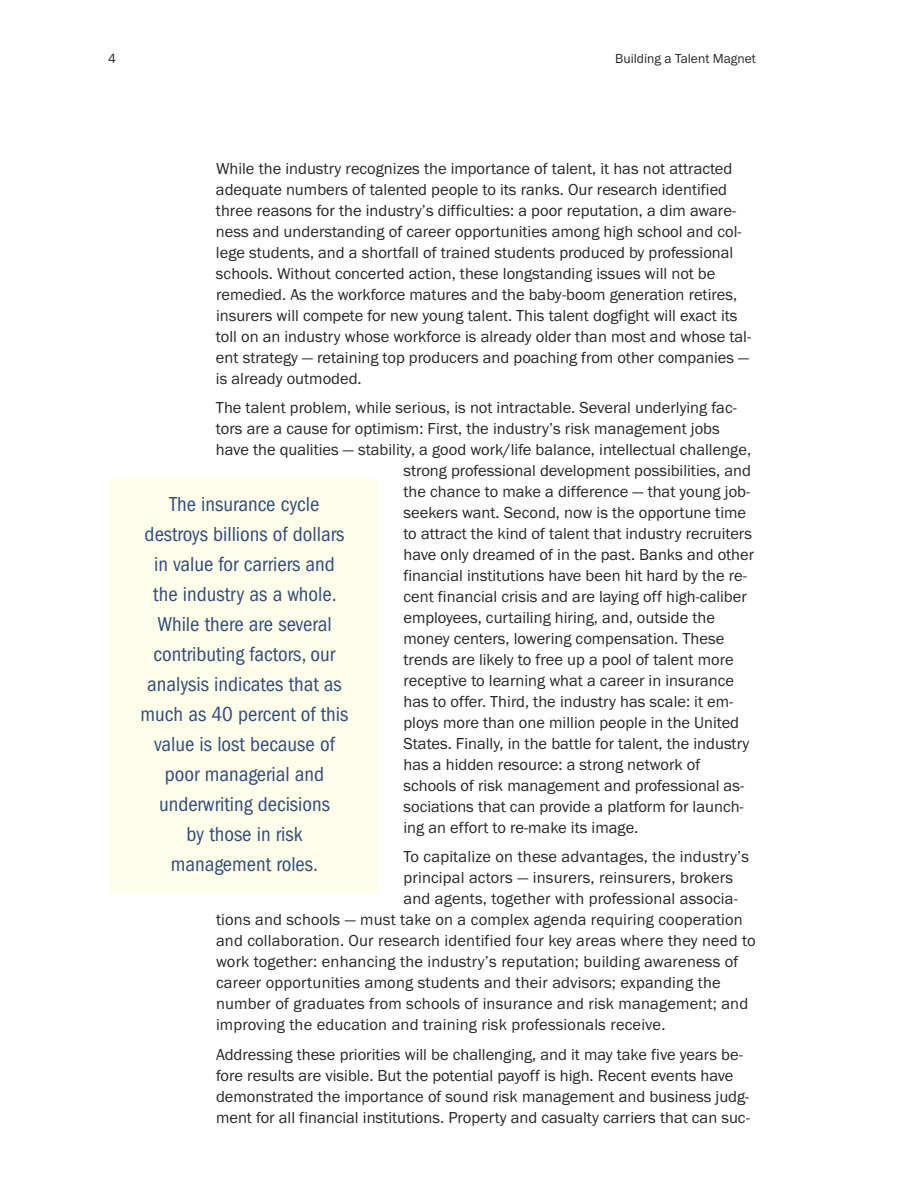
<style>
.page{position:relative;width:918px;height:1188px;background:#fff}
.page>*{position:absolute;margin:0;border:0;box-sizing:border-box;transform-origin:0 0}
.t1{font:condensed 21px/30px "Franklin Gothic";color:#324d7c;text-align:center}
.t2{font:16.5px/21px "Franklin Gothic";color:#272627}
.t3{font:13.5px "Franklin Gothic";color:#272627}
</style>
<div class="page">
<div style="left:110px;top:479px;width:270px;height:413px;background:#fffeea"></div>
<p class="t3" style="left:108px;top:51px;width:9px">4</p>
<p class="t3" style="left:615px;top:51px;width:142px">Building a Talent Magnet</p>
<p class="t2" style="left:216px;top:157px;width:537px">While the industry recognizes the importance of talent, it has not attracted adequate numbers of talented people to its ranks. Our research identified three reasons for the industry’s difficulties: a poor reputation, a dim aware&shy;ness and understanding of career opportunities among high school and col&shy;lege students, and a shortfall of trained students produced by professional schools. Without concerted action, these longstanding issues will not be remedied. As the workforce matures and the baby-boom generation retires, insurers will compete for new young talent. This talent dogfight will exact its toll on an industry whose workforce is already older than most and whose tal&shy;ent strategy — retaining top producers and poaching from other companies — is already outmoded.</p>
<p class="t2" style="left:216px;top:397px;width:522px">The talent problem, while serious, is not intractable. Several underlying fac-</p>
<p class="t2" style="left:216px;top:418px;width:505px">tors are a cause for optimism: First, the industry’s risk management jobs</p>
<p class="t2" style="left:216px;top:439px;width:537px">have the qualities — stability, a good work/life balance, intellectual challenge,</p>
<p class="t2" style="left:404px;top:460px;width:349px">strong professional development possibilities, and</p>
<p class="t2" style="left:404px;top:481px;width:348px">the chance to make a difference — that young job-</p>
<p class="t2" style="left:403px;top:502px;width:344px">seekers want. Second, now is the opportune time</p>
<p class="t2" style="left:403px;top:523px;width:350px">to attract the kind of talent that industry recruiters</p>
<p class="t2" style="left:403px;top:544px;width:352px">have only dreamed of in the past. Banks and other</p>
<p class="t2" style="left:403px;top:565px;width:345px">financial institutions have been hit hard by the re-</p>
<p class="t2" style="left:403px;top:586px;width:345px">cent financial crisis and are laying off high-caliber</p>
<p class="t2" style="left:404px;top:607px;width:313px">employees, curtailing hiring, and, outside the</p>
<p class="t2" style="left:404px;top:628px;width:322px">money centers, lowering compensation. These</p>
<p class="t2" style="left:404px;top:649px;width:332px">trends are likely to free up a pool of talent more</p>
<p class="t2" style="left:404px;top:670px;width:332px">receptive to learning what a career in insurance</p>
<p class="t2" style="left:404px;top:691px;width:331px">has to offer. Third, the industry has scale: it em-</p>
<p class="t2" style="left:404px;top:712px;width:337px">ploys more than one million people in the United</p>
<p class="t2" style="left:404px;top:733px;width:348px">States. Finally, in the battle for talent, the industry</p>
<p class="t2" style="left:404px;top:754px;width:298px">has a hidden resource: a strong network of</p>
<p class="t2" style="left:404px;top:775px;width:342px">schools of risk management and professional as-</p>
<p class="t2" style="left:404px;top:796px;width:342px">sociations that can provide a platform for launch-</p>
<p class="t2" style="left:404px;top:817px;width:236px">ing an effort to re-make its image.</p>
<p class="t2" style="left:404px;top:846px;width:347px">To capitalize on these advantages, the industry’s</p>
<p class="t2" style="left:404px;top:867px;width:331px">principal actors — insurers, reinsurers, brokers</p>
<p class="t2" style="left:404px;top:888px;width:336px">and agents, together with professional associa-</p>
<p class="t2" style="left:216px;top:909px;width:528px">tions and schools — must take on a complex agenda requiring cooperation</p>
<p class="t2" style="left:216px;top:930px;width:541px">and collaboration. Our research identified four key areas where they need to</p>
<p class="t2" style="left:216px;top:951px;width:524px">work together: enhancing the industry’s reputation; building awareness of</p>
<p class="t2" style="left:216px;top:972px;width:506px">career opportunities among students and their advisors; expanding the</p>
<p class="t2" style="left:216px;top:993px;width:534px">number of graduates from schools of insurance and risk management; and</p>
<p class="t2" style="left:216px;top:1014px;width:451px">improving the education and training risk professionals receive.</p>
<p class="t2" style="left:216px;top:1044px;width:535px">Addressing these priorities will be challenging, and it may take five years be&shy;fore results are visible. But the potential payoff is high. Recent events have demonstrated the importance of sound risk management and business judg&shy;ment for all financial institutions. Property and casualty carriers that can suc-</p>
<p class="t1" style="left:141px;top:491px;width:209px">The insurance cycle destroys billions of dollars in value for carriers and the industry as a whole.<br>While there are several contributing factors, our analysis indicates that as much as 40 percent of this value is lost because of poor managerial and underwriting decisions<br>by those in risk management roles.</p>
</div>
